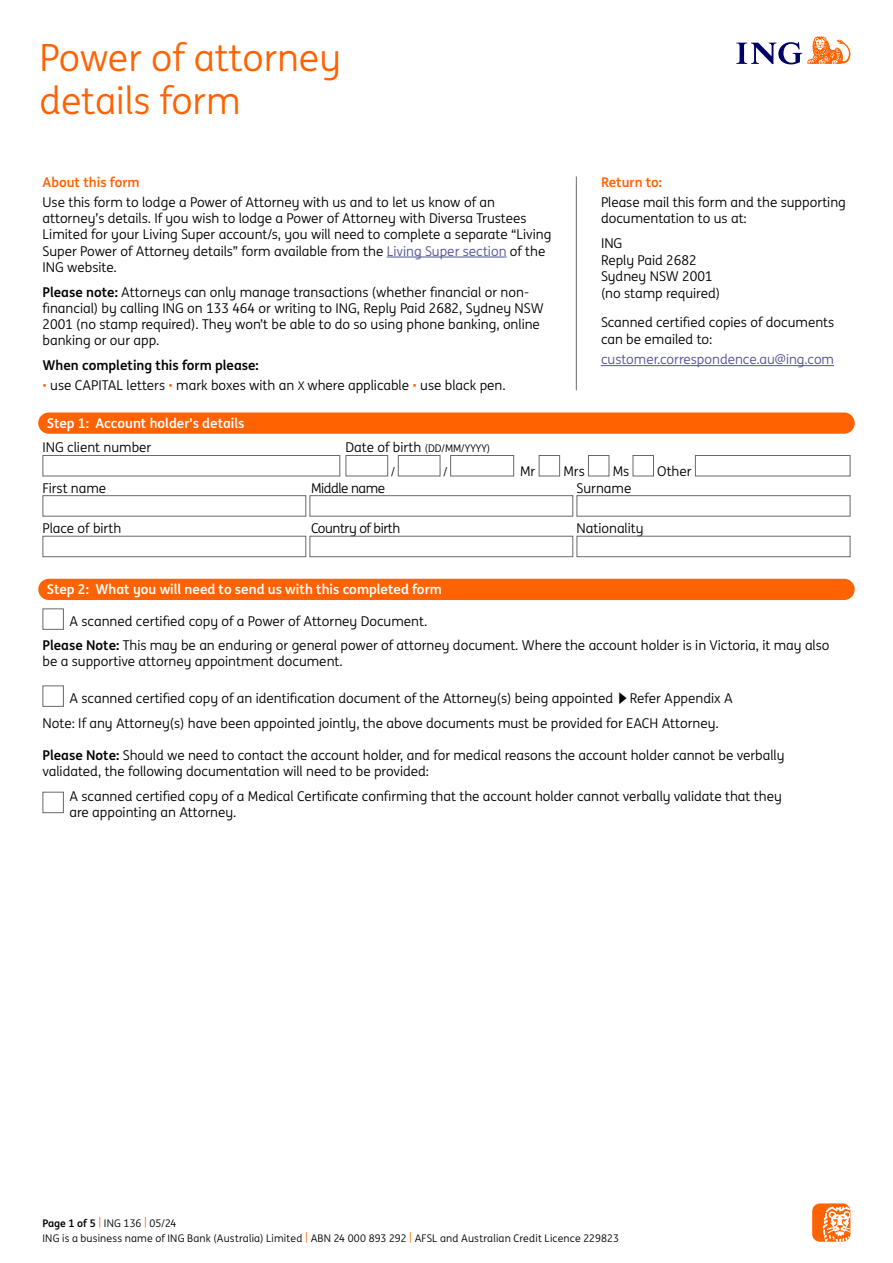
<style>
.page{position:relative;width:893px;height:1263px;background:#fff}
.page>*{position:absolute;margin:0;border:0;box-sizing:border-box;transform-origin:0 0}
.t1{font:37.5px/43.5px "ING Me";color:#ff6200}
.t2{font:13.5px/16.2px "ING Me";color:#000}
.t3{font:700 13.5px "ING Me";color:#fff}
.t4{font:13.5px "ING Me";color:#515299}
.t5{font:700 13.5px "ING Me";color:#000}
.t6{font:13.5px "ING Me";letter-spacing:-.03em;color:#000}
.t7{font:700 13.5px "ING Me";color:#ff6200}
.t8{font:12px "ING Me";color:#000}
.t9{font:10.5px/15px "ING Me";letter-spacing:.015em;color:#000}
.s1{color:#515299}
.s2{font-weight:700}
.s3{color:#ff6200}
.s4{font-size:12px}
.s5{font-size:13.5px}
</style>
<div class="page">
<div style="left:812px;top:1203px;width:38px;height:39px;background:#ff6200;border-radius:8px"></div>
<svg style="left:823px;top:1206px;width:27px;height:36px"></svg>
<div style="left:43px;top:455px;width:297px;height:21px;border:1px solid #696969"></div>
<div style="left:346px;top:455px;width:42px;height:21px;border:1px solid #696969"></div>
<div style="left:398px;top:455px;width:42px;height:21px;border:1px solid #696969"></div>
<div style="left:450px;top:455px;width:64px;height:21px;border:1px solid #696969"></div>
<div style="left:539px;top:455px;width:21px;height:21px;border:1px solid #696969"></div>
<div style="left:588px;top:455px;width:21px;height:21px;border:1px solid #696969"></div>
<div style="left:633px;top:455px;width:21px;height:21px;border:1px solid #696969"></div>
<div style="left:695px;top:455px;width:155px;height:21px;border:1px solid #696969"></div>
<div style="left:43px;top:495px;width:263px;height:21px;border:1px solid #696969"></div>
<div style="left:310px;top:495px;width:263px;height:21px;border:1px solid #696969"></div>
<div style="left:577px;top:495px;width:273px;height:21px;border:1px solid #696969"></div>
<div style="left:43px;top:536px;width:263px;height:21px;border:1px solid #696969"></div>
<div style="left:310px;top:536px;width:263px;height:21px;border:1px solid #696969"></div>
<div style="left:577px;top:536px;width:273px;height:21px;border:1px solid #696969"></div>
<hr style="left:387px;top:257px;width:120px;height:1px;background:#515299">
<hr style="left:601px;top:365px;width:233px;height:1px;background:#515299">
<hr style="left:576px;top:176px;width:1px;height:214px;background:#696969">
<div style="left:38px;top:412px;width:817px;height:22px;background:#ff6200;border-radius:11px"></div>
<div style="left:38px;top:579px;width:817px;height:21px;background:#ff6200;border-radius:11px"></div>
<div style="left:43px;top:608px;width:21px;height:22px;border:1px solid #696969"></div>
<div style="left:43px;top:685px;width:21px;height:22px;border:1px solid #696969"></div>
<div style="left:43px;top:792px;width:21px;height:21px;border:1px solid #696969"></div>
<svg style="left:736px;top:36px;width:114px;height:28px"></svg>
<h1 class="t1" style="left:40px;top:34px;width:303px">Power of attorney details form</h1>
<p class="t7" style="left:43px;top:171px;width:99px">About this form</p>
<p class="t2" style="left:43px;top:194px;width:510px">Use this form to lodge a Power of Attorney with us and to let us know of an attorney’s details. If you wish to lodge a Power of Attorney with Diversa Trustees Limited for your Living Super account/s, you will need to complete a separate “Living Super Power of Attorney details” form available from the <span class="s1">Living Super section</span> of the ING website.</p>
<p class="t2" style="left:43px;top:283px;width:503px"><span class="s2">Please note:</span> Attorneys can only manage transactions (whether financial or non&shy;financial) by calling ING on 133 464 or writing to ING, Reply Paid 2682, Sydney NSW 2001 (no stamp required). They won’t be able to do so using phone banking, online banking or our app.</p>
<p class="t5" style="left:43px;top:354px;width:218px">When completing this form please:</p>
<p class="t2" style="left:43px;top:377px;width:465px"><span class="s3">•</span> use CAPITAL letters <span class="s3">•</span> mark boxes with an <span class="s4">X</span> where applicable <span class="s3">•</span> use black pen.</p>
<p class="t3" style="left:47px;top:412px;width:199px">Step 1: Account holder's details</p>
<p class="t7" style="left:601px;top:171px;width:63px">Return to:</p>
<p class="t2" style="left:601px;top:194px;width:246px">Please mail this form and the supporting documentation to us at:</p>
<p class="t2" style="left:601px;top:235px;width:121px">ING<br>Reply Paid 2682<br>Sydney NSW 2001 (no stamp required)</p>
<p class="t2" style="left:601px;top:313px;width:235px">Scanned certified copies of documents can be emailed to:</p>
<p class="t4" style="left:601px;top:350px;width:235px">customer.correspondence.au@ing.com</p>
<p class="t2" style="left:43px;top:439px;width:110px">ING client number</p>
<p class="t9" style="left:346px;top:441px;width:146px"><span class="s5">Date of birth</span> (DD/MM/YYYY)</p>
<p class="t8" style="left:391px;top:463px;width:5px">/</p>
<p class="t8" style="left:443px;top:463px;width:5px">/</p>
<p class="t2" style="left:520px;top:463px;width:17px">Mr</p>
<p class="t2" style="left:563px;top:463px;width:23px">Mrs</p>
<p class="t2" style="left:613px;top:463px;width:18px">Ms</p>
<p class="t2" style="left:657px;top:463px;width:36px">Other</p>
<p class="t2" style="left:43px;top:479px;width:65px">First name</p>
<p class="t6" style="left:311px;top:478px;width:76px">Middle name</p>
<p class="t2" style="left:577px;top:479px;width:56px">Surname</p>
<p class="t2" style="left:43px;top:520px;width:80px">Place of birth</p>
<p class="t6" style="left:311px;top:519px;width:91px">Country of birth</p>
<p class="t2" style="left:577px;top:520px;width:68px">Nationality</p>
<p class="t3" style="left:47px;top:579px;width:397px">Step 2: What you will need to send us with this completed form</p>
<p class="t2" style="left:43px;top:608px;width:788px;line-height:24.8px;text-indent:27px">A scanned certified copy of a Power of Attorney Document.<br><span class="s2">Please Note:</span> This may be an enduring or general power of attorney document. Where the account holder is in Victoria, it may also</p>
<p class="t2" style="left:43px;top:653px;width:302px">be a supportive attorney appointment document.</p>
<p class="t2" style="left:43px;top:685px;width:692px;line-height:24.8px;text-indent:27px">A scanned certified copy of an identification document of the Attorney(s) being appointed Refer Appendix A<br>Note: If any Attorney(s) have been appointed jointly, the above documents must be provided for EACH Attorney.</p>
<p class="t2" style="left:43px;top:747px;width:743px"><span class="s2">Please Note:</span> Should we need to contact the account holder, and for medical reasons the account holder cannot be verbally validated, the following documentation will need to be provided:</p>
<p class="t2" style="left:70px;top:788px;width:714px">A scanned certified copy of a Medical Certificate confirming that the account holder cannot verbally validate that they are appointing an Attorney.</p>
<p class="t9" style="left:43px;top:1215px;width:578px"><span class="s2">Page 1 of 5</span> <span class="s3">|</span> ING 136 <span class="s3">|</span> 05/24<br>ING is a business name of ING Bank (Australia) Limited <span class="s3">|</span> ABN 24 000 893 292 <span class="s3">|</span> AFSL and Australian Credit Licence 229823</p>
</div>
